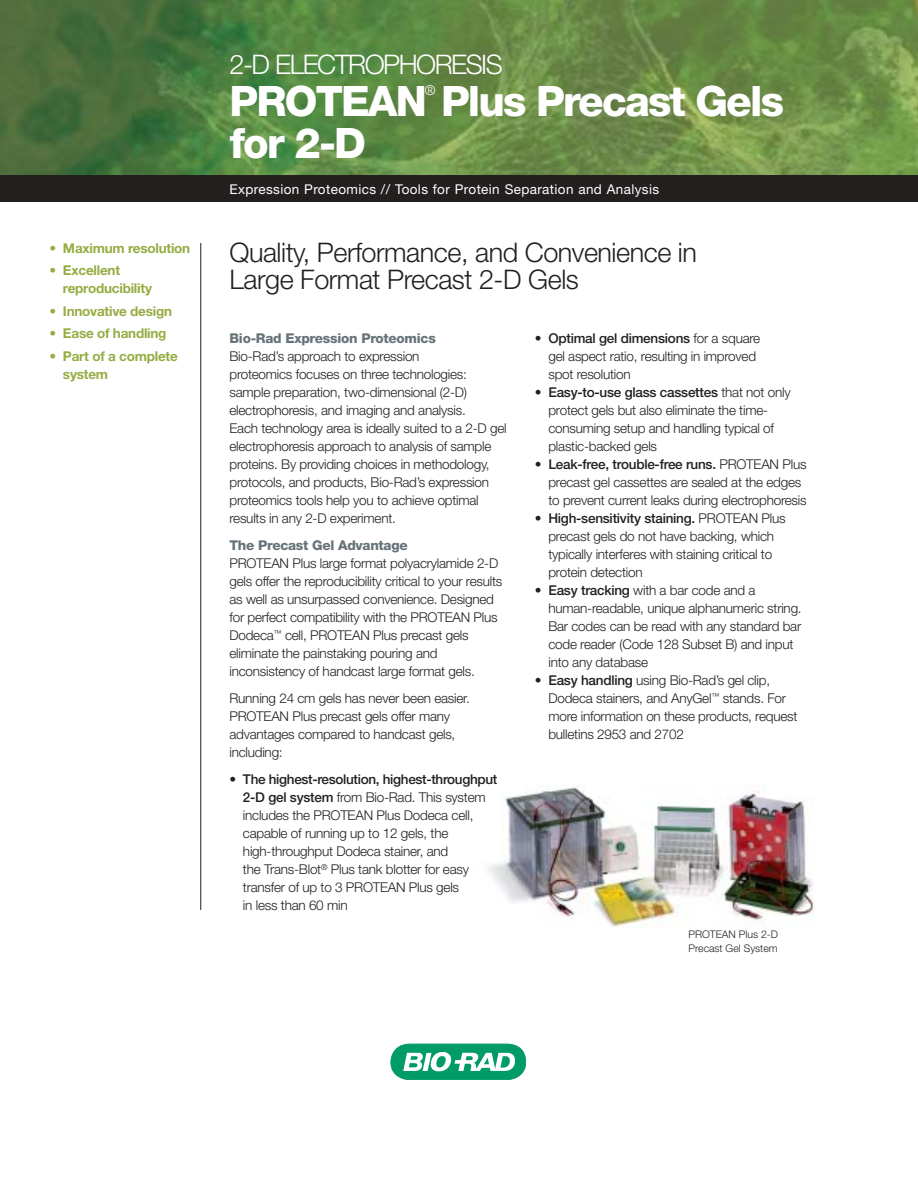
<style>
.page{position:relative;width:918px;height:1188px;background:#fff}
.page>*{position:absolute;margin:0;border:0;box-sizing:border-box;transform-origin:0 0}
.t1{font:800 42px "Helvetica Neue";letter-spacing:-.045em;color:#fff}
.t2{font:300 27px/27px "Helvetica Neue";letter-spacing:-.015em;color:#231f1f}
.t3{font:300 27px "Helvetica Neue";letter-spacing:-.055em;color:#fff}
.t4{font:300 13.5px/18px "Helvetica Neue";letter-spacing:-.015em;color:#231f1f}
.t5{font:700 13.5px/18px "Helvetica Neue";letter-spacing:-.015em;color:#95ad43}
.t6{font:13.5px "Helvetica Neue";letter-spacing:.03em;color:#fff}
.t7{font:800 13.5px "Helvetica Neue";letter-spacing:-.02em;color:#677379}
.t8{font:300 13.5px "Helvetica Neue";color:#fff}
.t9{font:300 10.5px/13.5px "Helvetica Neue";color:#231f1f}
.s1{font-weight:500}
</style>
<div class="page">
<img style="left:488px;top:786px;width:326px;height:142px">
<img style="left:0;top:0;width:918px;height:176px">
<div style="left:0;top:176px;width:918px;height:26px;background:#231f1f"></div>
<svg style="left:391px;top:1044px;width:135px;height:36px"></svg>
<hr style="left:200px;top:243px;width:1px;height:667px;background:#231f1f">
<p class="t5" style="left:49px;top:240px;width:142px">• Maximum resolution</p>
<p class="t5" style="left:63px;top:263px;width:91px;text-indent:-14px">• Excellent reproducibility</p>
<p class="t5" style="left:49px;top:303px;width:124px">• Innovative design</p>
<p class="t5" style="left:49px;top:326px;width:119px">• Ease of handling</p>
<p class="t5" style="left:63px;top:348px;width:116px;text-indent:-14px">• Part of a complete system</p>
<h2 class="t3" style="left:229px;top:55px;width:275px">2-D ELECTROPHORESIS</h2>
<h1 class="t1" style="left:229px;top:86px;width:556px">PROTEAN Plus Precast Gels</h1>
<p class="t8" style="left:425px;top:85px;width:12px">®</p>
<h1 class="t1" style="left:230px;top:128px;width:138px">for 2-D</h1>
<p class="t6" style="left:230px;top:184px;width:431px">Expression Proteomics // Tools for Protein Separation and Analysis</p>
<h2 class="t2" style="left:230px;top:242px;width:469px">Quality, Performance, and Convenience in<br>Large Format Precast 2-D Gels</h2>
<p class="t7" style="left:229px;top:333px;width:208px">Bio-Rad Expression Proteomics</p>
<p class="t4" style="left:229px;top:349px;width:279px">Bio-Rad’s approach to expression<br>proteomics focuses on three technologies: sample preparation, two-dimensional (2-D) electrophoresis, and imaging and analysis.<br>Each technology area is ideally suited to a 2-D gel electrophoresis approach to analysis of sample proteins. By providing choices in methodology, protocols, and products, Bio-Rad’s expression proteomics tools help you to achieve optimal results in any 2-D experiment.</p>
<p class="t7" style="left:229px;top:540px;width:180px">The Precast Gel Advantage</p>
<p class="t4" style="left:229px;top:555px;width:274px">PROTEAN Plus large format polyacrylamide 2-D gels offer the reproducibility critical to your results as well as unsurpassed convenience. Designed for perfect compatibility with the PROTEAN Plus Dodeca<sup>™</sup> cell, PROTEAN Plus precast gels eliminate the painstaking pouring and inconsistency of handcast large format gels.</p>
<p class="t4" style="left:229px;top:690px;width:242px">Running 24 cm gels has never been easier.<br>PROTEAN Plus precast gels offer many advantages compared to handcast gels, including:</p>
<p class="t4" style="left:243px;top:771px;width:256px;text-indent:-13px">• <span class="s1">The highest-resolution, highest-throughput 2-D gel system</span> from Bio-Rad. This system includes the PROTEAN Plus Dodeca cell, capable of running up to 12 gels, the high-throughput Dodeca stainer, and<br>the Trans-Blot<sup>®</sup> Plus tank blotter for easy transfer of up to 3 PROTEAN Plus gels<br>in less than 60 min</p>
<p class="t4" style="left:548px;top:331px;width:213px;text-indent:-13px">• <span class="s1">Optimal gel dimensions</span> for a square gel aspect ratio, resulting in improved spot resolution</p>
<p class="t4" style="left:548px;top:385px;width:244px;text-indent:-14px">• <span class="s1">Easy-to-use glass cassettes</span> that not only protect gels but also eliminate the time&shy;consuming setup and handling typical of plastic-backed gels</p>
<p class="t4" style="left:548px;top:457px;width:260px;text-indent:-14px">• <span class="s1">Leak-free, trouble-free runs.</span> PROTEAN Plus precast gel cassettes are sealed at the edges to prevent current leaks during electrophoresis</p>
<p class="t4" style="left:548px;top:511px;width:239px;text-indent:-14px">• <span class="s1">High-sensitivity staining.</span> PROTEAN Plus precast gels do not have backing, which typically interferes with staining critical to protein detection</p>
<p class="t4" style="left:548px;top:583px;width:255px;text-indent:-13px">• <span class="s1">Easy tracking</span> with a bar code and a human-readable, unique alphanumeric string.<br>Bar codes can be read with any standard bar code reader (Code 128 Subset B) and input into any database</p>
<p class="t4" style="left:548px;top:673px;width:251px;text-indent:-14px">• <span class="s1">Easy handling</span> using Bio-Rad’s gel clip, Dodeca stainers, and AnyGel<sup>™</sup> stands. For more information on these products, request bulletins 2953 and 2702</p>
<p class="t9" style="left:688px;top:929px;width:91px">PROTEAN Plus 2-D<br>Precast Gel System</p>
</div>
